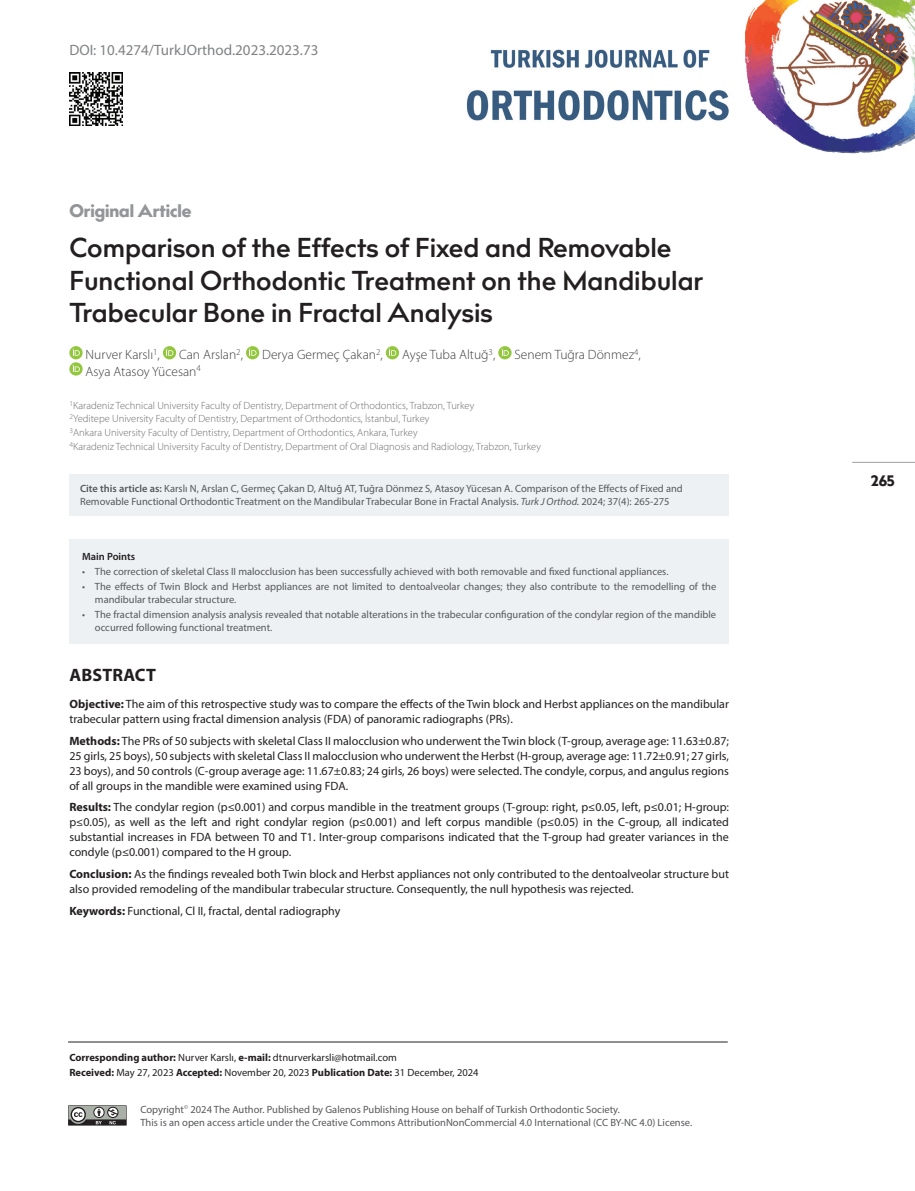
<style>
.page{position:relative;width:915px;height:1191px;background:#fff}
.page>*{position:absolute;margin:0;border:0;box-sizing:border-box;transform-origin:0 0}
.t1{font:600 27px/32.4px "billcorpnar";color:#231f20}
.t2{font:18px "billcorpnar super";color:#939598}
.t3{font:700 18px "Myriad Pro";letter-spacing:.01em;color:#231f20}
.t4{font:15px "Myriad Pro";color:#808285}
.t5{font:15px "billcorpnar super";color:#231f20}
.t6{font:300 13.5px "Myriad Pro";color:#3e3e3f}
.t7{font:12px/15px "Myriad Pro";color:#231f20}
.t8{font:10.5px/12.6px "Myriad Pro";color:#57585a}
.t9{font:300 10.5px/13.5px "Myriad Pro";color:#6c6d70}
.t10{font:10.5px/15px "Myriad Pro";color:#231f20}
.t11{font:600 10.5px "Myriad Pro";color:#231f20}
.s1{font-weight:600}
.s2{font-style:italic}
.s3{font-weight:700}
</style>
<div class="page">
<hr style="left:851px;top:462px;width:63px;height:1px;background:#9d9fa2">
<svg style="left:68px;top:1105px;width:59px;height:20px"></svg>
<hr style="left:68px;top:1041px;width:659px;height:1px;background:#231f20">
<img style="left:745px;top:0;width:169px;height:154px">
<img style="left:466px;top:49px;width:263px;height:72px">
<img style="left:69px;top:72px;width:53px;height:53px">
<div style="left:69px;top:539px;width:659px;height:105px;background:#edf1f4"></div>
<div style="left:69px;top:474px;width:659px;height:42px;background:#edf1f4"></div>
<svg style="left:69px;top:346px;width:14px;height:13px"></svg>
<svg style="left:73px;top:348px;width:7px;height:8px"></svg>
<svg style="left:163px;top:346px;width:13px;height:13px"></svg>
<svg style="left:166px;top:348px;width:7px;height:8px"></svg>
<svg style="left:246px;top:346px;width:13px;height:13px"></svg>
<svg style="left:249px;top:348px;width:7px;height:8px"></svg>
<svg style="left:385px;top:346px;width:14px;height:13px"></svg>
<svg style="left:389px;top:348px;width:7px;height:8px"></svg>
<svg style="left:498px;top:346px;width:13px;height:13px"></svg>
<svg style="left:501px;top:348px;width:7px;height:8px"></svg>
<svg style="left:69px;top:362px;width:14px;height:13px"></svg>
<svg style="left:73px;top:365px;width:7px;height:7px"></svg>
<p class="t4" style="left:69px;top:41px;width:250px">DOI: 10.4274/TurkJOrthod.2023.2023.73</p>
<h2 class="t2" style="left:69px;top:198px;width:124px">Original Article</h2>
<h1 class="t1" style="left:69px;top:233px;width:635px">Comparison of the Effects of Fixed and Removable<br>Functional Orthodontic Treatment on the Mandibular<br>Trabecular Bone in Fractal Analysis</h1>
<p class="t6" style="left:86px;top:347px;width:76px">Nurver Karslı<sup>1</sup>,</p>
<p class="t6" style="left:179px;top:347px;width:65px">Can Arslan<sup>2</sup>,</p>
<p class="t6" style="left:262px;top:347px;width:122px">Derya Germeç Çakan<sup>2</sup>,</p>
<p class="t6" style="left:402px;top:347px;width:95px">Ayşe Tuba Altuğ<sup>3</sup>,</p>
<p class="t6" style="left:514px;top:347px;width:128px">Senem Tuğra Dönmez<sup>4</sup>,</p>
<p class="t6" style="left:86px;top:363px;width:117px">Asya Atasoy Yücesan<sup>4</sup></p>
<p class="t9" style="left:69px;top:398px;width:473px"><sup>1</sup>Karadeniz Technical University Faculty of Dentistry, Department of Orthodontics, Trabzon, Turkey<br><sup>2</sup>Yeditepe University Faculty of Dentistry, Department of Orthodontics, İstanbul, Turkey<br><sup>3</sup>Ankara University Faculty of Dentistry, Department of Orthodontics, Ankara, Turkey<br><sup>4</sup>Karadeniz Technical University Faculty of Dentistry, Department of Oral Diagnosis and Radiology, Trabzon, Turkey</p>
<p class="t8" style="left:80px;top:482px;width:604px"><span class="s1">Cite this article as:</span> Karslı N, Arslan C, Germeç Çakan D, Altuğ AT, Tuğra Dönmez S, Atasoy Yücesan A. Comparison of the Effects of Fixed and<br>Removable Functional Orthodontic Treatment on the Mandibular Trabecular Bone in Fractal Analysis. <span class="s2">Turk J Orthod.</span> 2024; 37(4): 265-275</p>
<p class="t11" style="left:82px;top:549px;width:55px">Main Points</p>
<p class="t8" style="left:82px;top:565px;width:587px">• The correction of skeletal Class II malocclusion has been successfully achieved with both removable and fixed functional appliances.</p>
<p class="t8" style="left:95px;top:579px;width:622px;line-height:13.5px;text-indent:-13px">• The effects of Twin Block and Herbst appliances are not limited to dentoalveolar changes; they also contribute to the remodelling of the mandibular trabecular structure.</p>
<p class="t8" style="left:95px;top:607px;width:622px;line-height:13.5px;text-indent:-13px">• The fractal dimension analysis analysis revealed that notable alterations in the trabecular configuration of the condylar region of the mandible occurred following functional treatment.</p>
<h2 class="t3" style="left:69px;top:663px;width:88px">ABSTRACT</h2>
<p class="t7" style="left:69px;top:696px;width:661px"><span class="s3">Objective:</span> The aim of this retrospective study was to compare the effects of the Twin block and Herbst appliances on the mandibular trabecular pattern using fractal dimension analysis (FDA) of panoramic radiographs (PRs).</p>
<p class="t7" style="left:69px;top:733px;width:661px;text-align:justify"><span class="s3">Methods:</span> The PRs of 50 subjects with skeletal Class II malocclusion who underwent the Twin block (T-group, average age: 11.63±0.87; 25 girls, 25 boys), 50 subjects with skeletal Class II malocclusion who underwent the Herbst (H-group, average age: 11.72±0.91; 27 girls, 23 boys), and 50 controls (C-group average age: 11.67±0.83; 24 girls, 26 boys) were selected. The condyle, corpus, and angulus regions of all groups in the mandible were examined using FDA.</p>
<p class="t7" style="left:69px;top:799px;width:661px;text-align:justify"><span class="s3">Results:</span> The condylar region (p≤0.001) and corpus mandible in the treatment groups (T-group: right, p≤0.05, left, p≤0.01; H-group: p≤0.05), as well as the left and right condylar region (p≤0.001) and left corpus mandible (p≤0.05) in the C-group, all indicated substantial increases in FDA between T0 and T1. Inter-group comparisons indicated that the T-group had greater variances in the condyle (p≤0.001) compared to the H group.</p>
<p class="t7" style="left:69px;top:866px;width:661px"><span class="s3">Conclusion:</span> As the findings revealed both Twin block and Herbst appliances not only contributed to the dentoalveolar structure but also provided remodeling of the mandibular trabecular structure. Consequently, the null hypothesis was rejected.</p>
<p class="t7" style="left:69px;top:903px;width:272px"><span class="s3">Keywords:</span> Functional, Cl II, fractal, dental radiography</p>
<p class="t10" style="left:69px;top:1050px;width:410px"><span class="s3">Corresponding author:</span> Nurver Karslı, <span class="s3">e-mail:</span> dtnurverkarsli@hotmail.com<br><span class="s3">Received:</span> May 27, 2023 <span class="s3">Accepted:</span> November 20, 2023 <span class="s3">Publication Date:</span> 31 December, 2024</p>
<p class="t8" style="left:140px;top:1103px;width:553px">Copyright<sup>©</sup> 2024 The Author. Published by Galenos Publishing House on behalf of Turkish Orthodontic Society.<br>This is an open access article under the Creative Commons AttributionNonCommercial 4.0 International (CC BY-NC 4.0) License.</p>
<p class="t5" style="left:871px;top:470px;width:25px">265</p>
</div>
